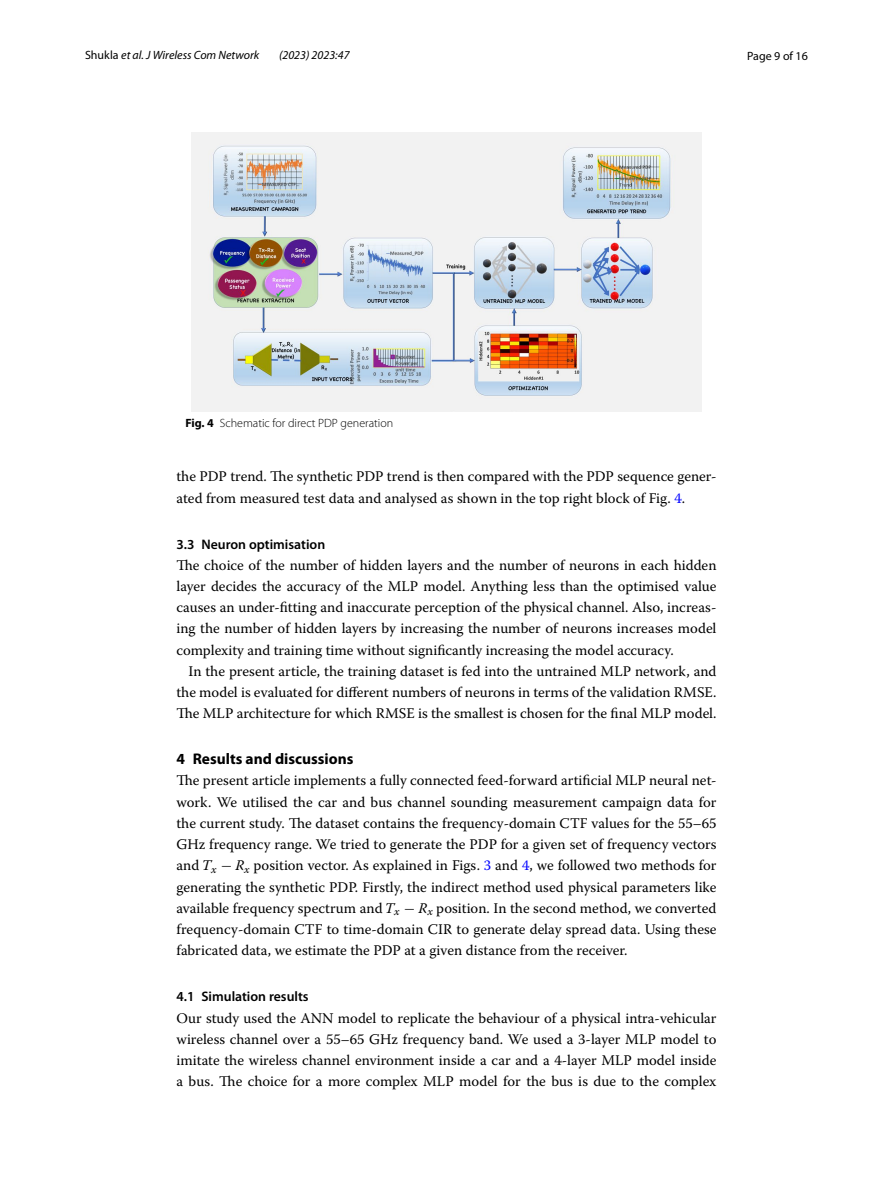
<style>
.page{position:relative;width:893px;height:1187px;background:#fff}
.page>*{position:absolute;margin:0;border:0;box-sizing:border-box;transform-origin:0 0}
.t1{font:700 15.45px "Myriad Pro";color:#000}
.t2{font:14.7px/21.3px "Warnock Pro";color:#000;text-align:justify}
.t3{font:600 13.8px "Myriad Pro";color:#000}
.t4{font:italic 12px "Myriad Pro";color:#000}
.t5{font:300 12px "Myriad Pro";color:#000}
.t6{font:12px "Myriad Pro";color:#000}
.s1{font-style:normal}
.s2{font-weight:700}
.s3{color:#00f}
.s4{font-family:"Warnock Pro It 17"}
.s5{font-family:"MTSYN"}
.s6{font-family:"Warnock Pro It 18"}
.s7{font-family:"MTSYN2"}
</style>
<div class="page">
<img style="left:191px;top:133px;width:511px;height:278px">
<p class="t4" style="left:85px;top:48px;width:176px"><span class="s1">Shukla</span> et al. J Wireless Com Network</p>
<p class="t4" style="left:279px;top:48px;width:72px">(2023) 2023:47</p>
<p class="t6" style="left:747px;top:48px;width:62px">Page 9 of 16</p>
<p class="t5" style="left:185px;top:416px;width:209px"><span class="s2">Fig. 4</span> Schematic for direct PDP generation</p>
<p class="t2" style="left:176px;top:465px;width:542px">the PDP trend. The synthetic PDP trend is then compared with the PDP sequence gener&shy;ated from measured test data and analysed as shown in the top right block of Fig. <span class="s3">4</span>.</p>
<p class="t3" style="left:176px;top:535px;width:150px">3.3 Neuron optimisation</p>
<p class="t2" style="left:176px;top:554px;width:542px">The choice of the number of hidden layers and the number of neurons in each hidden layer decides the accuracy of the MLP model. Anything less than the optimised value causes an under-fitting and inaccurate perception of the physical channel. Also, increas&shy;ing the number of hidden layers by increasing the number of neurons increases model complexity and training time without significantly increasing the model accuracy.</p>
<p class="t2" style="left:176px;top:660px;width:542px;text-indent:12px">In the present article, the training dataset is fed into the untrained MLP network, and the model is evaluated for different numbers of neurons in terms of the validation RMSE.<br>The MLP architecture for which RMSE is the smallest is chosen for the final MLP model.</p>
<p class="t1" style="left:176px;top:748px;width:179px">4 Results and discussions</p>
<p class="t2" style="left:176px;top:769px;width:542px">The present article implements a fully connected feed-forward artificial MLP neural net&shy;work. We utilised the car and bus channel sounding measurement campaign data for the current study. The dataset contains the frequency-domain CTF values for the 55–65<br>GHz frequency range. We tried to generate the PDP for a given set of frequency vectors and <span class="s4">T</span><sub>x</sub> <span class="s5">−</span> <span class="s4">R</span><sub>x</sub> position vector. As explained in Figs. <span class="s3">3</span> and <span class="s3">4</span>, we followed two methods for generating the synthetic PDP. Firstly, the indirect method used physical parameters like available frequency spectrum and <span class="s6">T</span><sub>x</sub> <span class="s7">−</span> <span class="s6">R</span><sub>x</sub> position. In the second method, we converted frequency-domain CTF to time-domain CIR to generate delay spread data. Using these fabricated data, we estimate the PDP at a given distance from the receiver.</p>
<p class="t3" style="left:176px;top:987px;width:134px">4.1 Simulation results</p>
<p class="t2" style="left:176px;top:1006px;width:542px">Our study used the ANN model to replicate the behaviour of a physical intra-vehicular wireless channel over a 55–65 GHz frequency band. We used a 3-layer MLP model to imitate the wireless channel environment inside a car and a 4-layer MLP model inside a bus. The choice for a more complex MLP model for the bus is due to the complex</p>
</div>
